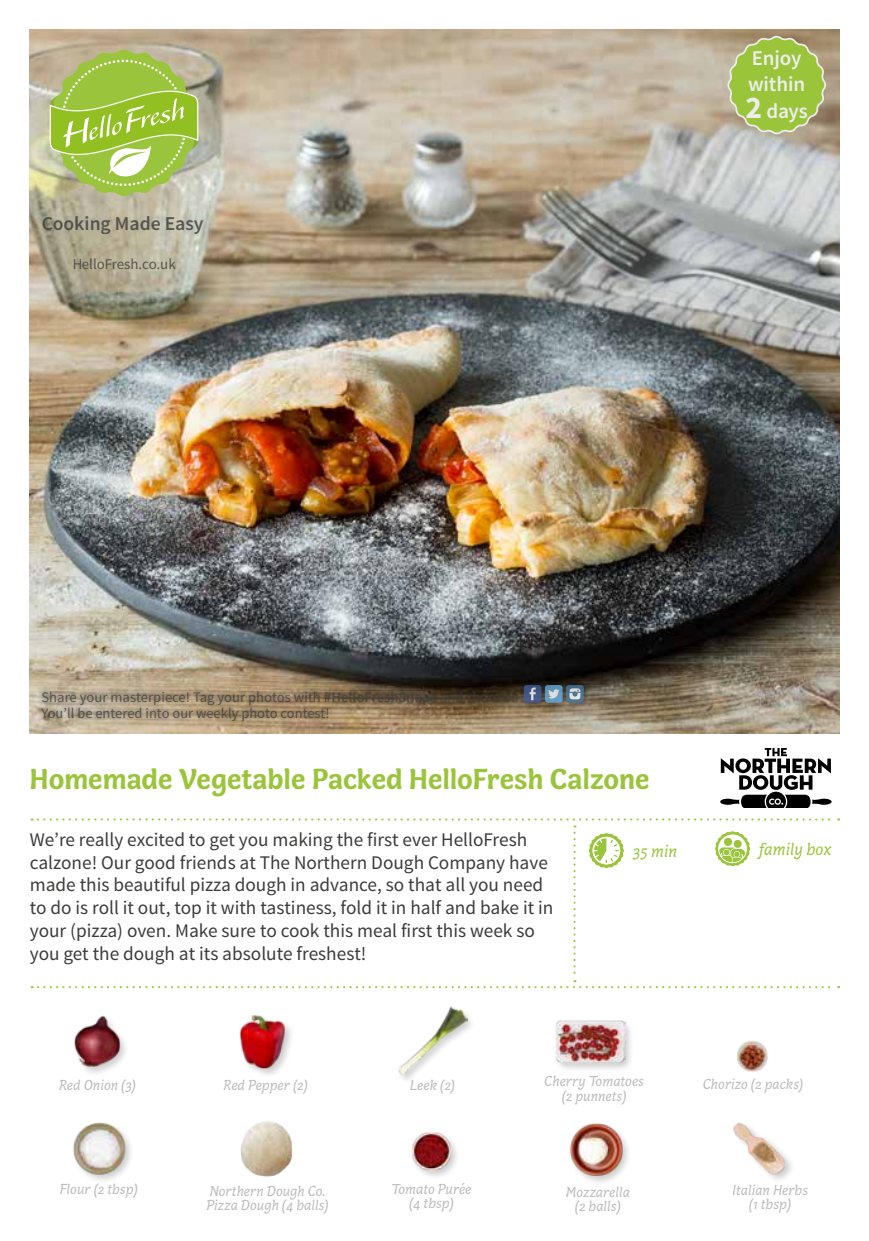
<style>
.page{position:relative;width:869px;height:1241px;background:#fff}
.page>*{position:absolute;margin:0;border:0;box-sizing:border-box;transform-origin:0 0}
.t1{font:700 29.75px "Capucine Basic";letter-spacing:-.005em;color:#9ac43a}
.t2{font:600 21px/26.2px "Source Sans Pro";letter-spacing:-.005em;color:#ededed;text-align:center}
.t3{font:600 19.6px "Source Sans Pro";color:#3c3c3b}
.t4{font:19.25px/22.8px "Source Sans Pro";color:#3c3c3b}
.t5{font:italic 17.5px "Capucine Basic";color:#9ac43a}
.t6{font:italic 14.88px/14.5px "Capucine Basic";color:#bcbcbc;text-align:center}
.t7{font:14.88px "Source Sans Pro";color:#3c3c3b}
.t8{font:14.53px/16.4px "Source Sans Pro";color:#3c3c3b}
.s1{font-weight:600}
.s2{font-weight:700;font-size:31.5px}
</style>
<div class="page">
<img style="left:30px;top:30px;width:808px;height:703px">
<div style="left:37px;top:679px;width:552px;height:47px;background:#000;opacity:.75"></div>
<svg style="left:523px;top:685px;width:18px;height:17px"></svg>
<svg style="left:529px;top:687px;width:6px;height:13px"></svg>
<svg style="left:566px;top:685px;width:17px;height:17px"></svg>
<svg style="left:569px;top:688px;width:11px;height:11px"></svg>
<svg style="left:544px;top:685px;width:18px;height:17px"></svg>
<svg style="left:548px;top:689px;width:11px;height:9px"></svg>
<svg style="left:50px;top:50px;width:148px;height:146px"></svg>
<img style="left:240px;top:1121px;width:53px;height:56px">
<svg style="left:720px;top:748px;width:111px;height:59px"></svg>
<img style="left:74px;top:1015px;width:52px;height:58px">
<img style="left:398px;top:1006px;width:69px;height:69px">
<img style="left:73px;top:1122px;width:58px;height:58px">
<img style="left:239px;top:1015px;width:52px;height:60px">
<div style="left:553px;top:1017px;width:82px;height:55px;background:#000;opacity:.2"></div>
<img style="left:555px;top:1017px;width:70px;height:55px">
<img style="left:411px;top:1132px;width:46px;height:44px">
<img style="left:733px;top:1122px;width:59px;height:58px">
<img style="left:570px;top:1123px;width:58px;height:59px">
<svg style="left:32px;top:818px;width:806px;height:170px"></svg>
<img style="left:737px;top:1040px;width:31px;height:32px">
<svg style="left:725px;top:29px;width:102px;height:140px"></svg>
<p class="t3" style="left:41px;top:211px;width:163px">Cooking Made Easy</p>
<p class="t7" style="left:72px;top:255px;width:105px">HelloFresh.co.uk</p>
<p class="t8" style="left:41px;top:688px;width:478px">Share your masterpiece! Tag your photos with <span class="s1">#HelloFreshSnaps</span> and share on<br>You’ll be entered into our weekly photo contest!</p>
<p class="t2" style="left:745px;top:46px;width:64px">Enjoy within<br><span class="s2">2</span> days</p>
<h1 class="t1" style="left:30px;top:755px;width:621px">Homemade Vegetable Packed HelloFresh Calzone</h1>
<p class="t4" style="left:30px;top:828px;width:525px">We’re really excited to get you making the first ever HelloFresh calzone! Our good friends at The Northern Dough Company have made this beautiful pizza dough in advance, so that all you need to do is roll it out, top it with tastiness, fold it in half and bake it in your (pizza) oven. Make sure to cook this meal first this week so you get the dough at its absolute freshest!</p>
<p class="t5" style="left:758px;top:836px;width:74px">family box</p>
<p class="t5" style="left:632px;top:838px;width:46px">35 min</p>
<p class="t6" style="left:59px;top:1078px;width:79px">Red Onion (3)</p>
<p class="t6" style="left:223px;top:1078px;width:86px">Red Pepper (2)</p>
<p class="t6" style="left:409px;top:1078px;width:47px">Leek (2)</p>
<p class="t6" style="left:544px;top:1074px;width:101px">Cherry Tomatoes (2 punnets)</p>
<p class="t6" style="left:702px;top:1077px;width:102px">Chorizo (2 packs)</p>
<p class="t6" style="left:60px;top:1181px;width:80px">Flour (2 tbsp)</p>
<p class="t6" style="left:206px;top:1184px;width:124px;text-align:left">Northern Dough Co.<br>Pizza Dough (4 balls)</p>
<p class="t6" style="left:391px;top:1182px;width:81px">Tomato Purée (4 tbsp)</p>
<p class="t6" style="left:565px;top:1185px;width:66px">Mozzarella (2 balls)</p>
<p class="t6" style="left:731px;top:1183px;width:78px">Italian Herbs (1 tbsp)</p>
</div>
